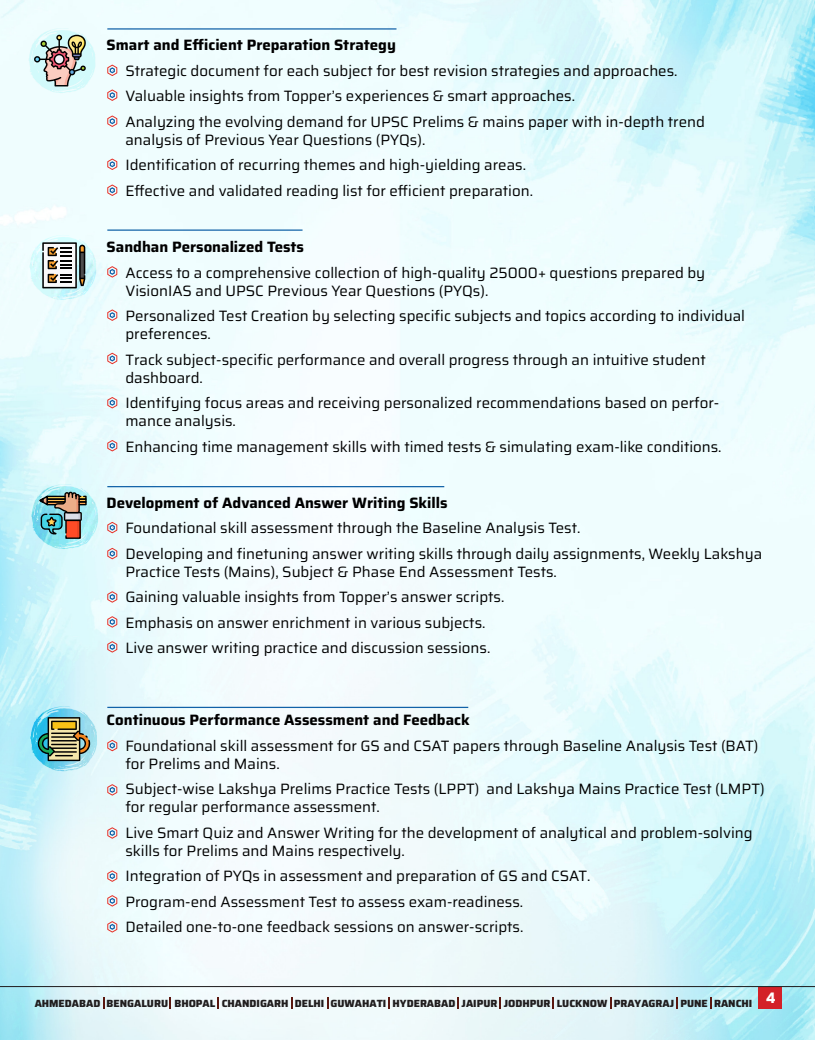
<style>
.page{position:relative;width:815px;height:1040px;background:#fff}
.page>*{position:absolute;margin:0;border:0;box-sizing:border-box;transform-origin:0 0}
.t1{font:15px/25.5px "Saira";color:#000}
.t2{font:700 15px "Saira";color:#000}
.t3{font:800 10.38px "Saira";color:#211e1f}
</style>
<div class="page">
<img style="left:0;top:0;width:815px;height:1040px">
<svg style="left:29px;top:28px;width:66px;height:65px"></svg>
<svg style="left:30px;top:235px;width:66px;height:65px"></svg>
<svg style="left:31px;top:484px;width:67px;height:65px;background:#9cbfc0"></svg>
<svg style="left:30px;top:706px;width:67px;height:65px;background:#8bb7b1"></svg>
<svg style="left:107px;top:65px;width:10px;height:11px"></svg>
<svg style="left:107px;top:89px;width:10px;height:12px"></svg>
<svg style="left:107px;top:115px;width:10px;height:12px"></svg>
<svg style="left:107px;top:158px;width:10px;height:12px"></svg>
<svg style="left:107px;top:184px;width:10px;height:12px"></svg>
<svg style="left:107px;top:266px;width:10px;height:11px"></svg>
<svg style="left:107px;top:309px;width:10px;height:12px"></svg>
<svg style="left:107px;top:353px;width:10px;height:11px"></svg>
<svg style="left:107px;top:397px;width:10px;height:11px"></svg>
<svg style="left:107px;top:440px;width:10px;height:11px"></svg>
<svg style="left:107px;top:522px;width:10px;height:11px"></svg>
<svg style="left:107px;top:548px;width:10px;height:11px"></svg>
<svg style="left:107px;top:591px;width:10px;height:11px"></svg>
<svg style="left:107px;top:616px;width:10px;height:11px"></svg>
<svg style="left:107px;top:641px;width:10px;height:11px"></svg>
<svg style="left:107px;top:739px;width:10px;height:12px"></svg>
<svg style="left:107px;top:784px;width:10px;height:11px"></svg>
<svg style="left:107px;top:827px;width:10px;height:11px"></svg>
<svg style="left:107px;top:870px;width:10px;height:12px"></svg>
<svg style="left:107px;top:895px;width:10px;height:11px"></svg>
<svg style="left:107px;top:921px;width:10px;height:11px"></svg>
<hr style="left:107px;top:707px;width:361px;height:1px;background:#1262a8">
<hr style="left:107px;top:486px;width:337px;height:1px;background:#1262a8">
<hr style="left:107px;top:229px;width:195px;height:2px;background:#1262a8">
<hr style="left:107px;top:28px;width:289px;height:2px;background:#1262a8">
<div style="left:758px;top:987px;width:24px;height:21px;background:#d32128"></div>
<svg style="left:103px;top:996px;width:1px;height:12px"></svg>
<svg style="left:169px;top:996px;width:1px;height:12px"></svg>
<svg style="left:327px;top:996px;width:1px;height:12px"></svg>
<svg style="left:291px;top:996px;width:1px;height:12px"></svg>
<svg style="left:218px;top:996px;width:1px;height:12px"></svg>
<svg style="left:388px;top:996px;width:2px;height:12px"></svg>
<svg style="left:457px;top:996px;width:1px;height:12px"></svg>
<svg style="left:499px;top:996px;width:2px;height:12px"></svg>
<svg style="left:552px;top:996px;width:2px;height:12px"></svg>
<svg style="left:610px;top:996px;width:1px;height:12px"></svg>
<svg style="left:676px;top:996px;width:2px;height:12px"></svg>
<svg style="left:710px;top:996px;width:1px;height:12px"></svg>
<hr style="left:0;top:986px;width:815px;height:1px;background:#211e1f">
<p class="t2" style="left:107px;top:33px;width:291px">Smart and Efficient Preparation Strategy</p>
<p class="t1" style="left:125px;top:57px;width:581px">Strategic document for each subject for best revision strategies and approaches.<br>Valuable insights from Topper’s experiences &amp; smart approaches.<br>Analyzing the evolving demand for UPSC Prelims &amp; mains paper with in-depth trend</p>
<p class="t1" style="left:125px;top:126px;width:409px">analysis of Previous Year Questions (PYQs).<br>Identification of recurring themes and high-yielding areas.<br>Effective and validated reading list for efficient preparation.</p>
<p class="t2" style="left:107px;top:235px;width:199px">Sandhan Personalized Tests</p>
<p class="t1" style="left:125px;top:263px;width:581px;line-height:18px">Access to a comprehensive collection of high-quality 25000+ questions prepared by<br>VisionIAS and UPSC Previous Year Questions (PYQs).</p>
<p class="t1" style="left:125px;top:306px;width:621px;line-height:18px">Personalized Test Creation by selecting specific subjects and topics according to individual preferences.</p>
<p class="t1" style="left:125px;top:350px;width:582px;line-height:18px">Track subject-specific performance and overall progress through an intuitive student dashboard.</p>
<p class="t1" style="left:125px;top:393px;width:595px;line-height:18px">Identifying focus areas and receiving personalized recommendations based on perfor&shy;mance analysis.</p>
<p class="t1" style="left:125px;top:433px;width:597px">Enhancing time management skills with timed tests &amp; simulating exam-like conditions.</p>
<p class="t2" style="left:107px;top:490px;width:342px">Development of Advanced Answer Writing Skills</p>
<p class="t1" style="left:125px;top:515px;width:638px">Foundational skill assessment through the Baseline Analysis Test.<br>Developing and finetuning answer writing skills through daily assignments, Weekly Lakshya</p>
<p class="t1" style="left:125px;top:558px;width:433px">Practice Tests (Mains), Subject &amp; Phase End Assessment Tests.<br>Gaining valuable insights from Topper’s answer scripts.<br>Emphasis on answer enrichment in various subjects.<br>Live answer writing practice and discussion sessions.</p>
<p class="t2" style="left:107px;top:708px;width:364px">Continuous Performance Assessment and Feedback</p>
<p class="t1" style="left:125px;top:736px;width:634px;line-height:18px">Foundational skill assessment for GS and CSAT papers through Baseline Analysis Test (BAT) for Prelims and Mains.</p>
<p class="t1" style="left:125px;top:779px;width:640px;line-height:18px">Subject-wise Lakshya Prelims Practice Tests (LPPT) and Lakshya Mains Practice Test (LMPT) for regular performance assessment.</p>
<p class="t1" style="left:125px;top:823px;width:629px;line-height:18px">Live Smart Quiz and Answer Writing for the development of analytical and problem-solving skills for Prelims and Mains respectively.</p>
<p class="t1" style="left:125px;top:863px;width:466px">Integration of PYQs in assessment and preparation of GS and CSAT.<br>Program-end Assessment Test to assess exam-readiness.<br>Detailed one-to-one feedback sessions on answer-scripts.</p>
<p class="t3" style="left:35px;top:994px;width:742px">AHMEDABAD BENGALURU BHOPAL CHANDIGARH DELHI GUWAHATI HYDERABAD JAIPUR JODHPUR LUCKNOW PRAYAGRAJ PUNE RANCHI <sup>4</sup></p>
</div>
